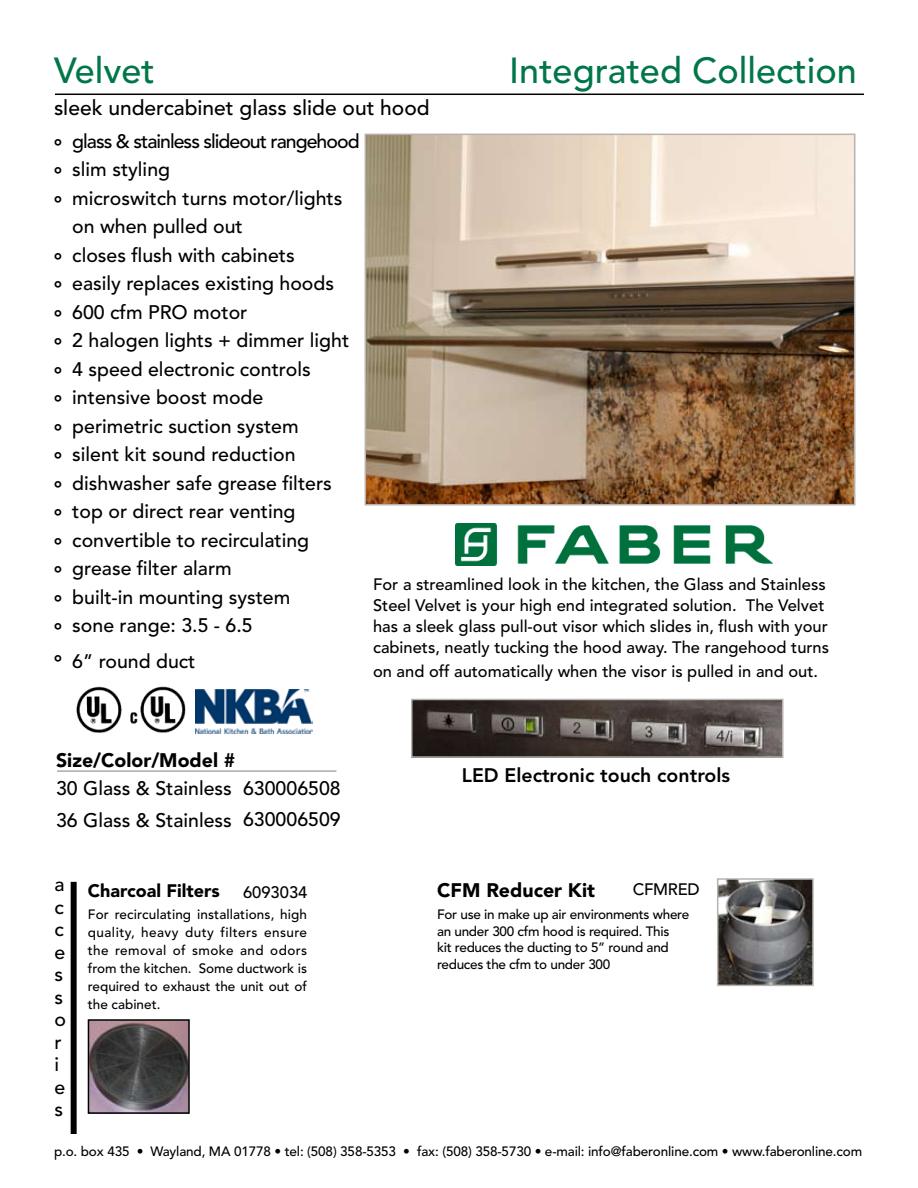
<style>
.page{position:relative;width:918px;height:1188px;background:#fff}
.page>*{position:absolute;margin:0;border:0;box-sizing:border-box;transform-origin:0 0}
.t1{font:500 36px "Avenir";color:#017649}
.t2{font:500 21px "Avenir";color:#000}
.t3{font:500 19.5px/28.5px "Avenir";color:#000}
.t4{font:900 19.5px/28.5px "Avenir";color:#000;text-align:justify}
.t5{font:800 19.5px "Avenir";color:#000}
.t6{font:900 18px "Avenir";color:#000}
.t7{font:500 16.5px/21px "Avenir";color:#000}
.t8{font:500 13.5px/18px "Avenir";letter-spacing:-.01em;color:#000;text-align:justify}
</style>
<div class="page">
<hr style="left:55px;top:94px;width:809px;height:1px;background:#000">
<hr style="left:57px;top:770px;width:279px;height:2px;background:#a7a9ac">
<div style="left:71px;top:882px;width:6px;height:252px;background:#000"></div>
<img style="left:76px;top:686px;width:110px;height:47px">
<img style="left:368px;top:137px;width:484px;height:366px">
<div style="left:365px;top:134px;width:490px;height:372px;border:2px solid #b8b3af"></div>
<img style="left:195px;top:690px;width:118px;height:43px">
<img style="left:456px;top:524px;width:316px;height:42px">
<img style="left:720px;top:881px;width:91px;height:102px">
<div style="left:717px;top:878px;width:97px;height:108px;border:2px solid #b8b3af"></div>
<img style="left:91px;top:1022px;width:96px;height:89px">
<div style="left:88px;top:1019px;width:102px;height:95px;border:2px solid #000"></div>
<img style="left:414px;top:702px;width:366px;height:53px">
<div style="left:411px;top:699px;width:372px;height:59px;border:2px solid #b8b3af"></div>
<h1 class="t1" style="left:54px;top:50px;width:102px">Velvet</h1>
<p class="t2" style="left:54px;top:95px;width:377px">sleek undercabinet glass slide out hood</p>
<h1 class="t1" style="left:509px;top:50px;width:349px">Integrated Collection</h1>
<p class="t4" style="left:54px;top:132px;width:9px">° ° °</p>
<p class="t4" style="left:54px;top:246px;width:9px">° ° ° ° ° ° ° ° ° ° ° ° ° °</p>
<p class="t4" style="left:54px;top:648px;width:9px">°</p>
<p class="t3" style="left:72px;top:127px;width:289px">glass &amp; stainless slideout rangehood slim styling<br>microswitch turns motor/lights on when pulled out<br>closes flush with cabinets<br>easily replaces existing hoods<br>600 cfm PRO motor<br>2 halogen lights + dimmer light<br>4 speed electronic controls intensive boost mode<br>perimetric suction system<br>silent kit sound reduction dishwasher safe grease filters top or direct rear venting convertible to recirculating grease filter alarm<br>built-in mounting system<br>sone range: 3.5 - 6.5</p>
<p class="t3" style="left:72px;top:648px;width:125px">6” round duct</p>
<p class="t7" style="left:373px;top:574px;width:458px">For a streamlined look in the kitchen, the Glass and Stainless Steel Velvet is your high end integrated solution. The Velvet has a sleek glass pull-out visor which slides in, flush with your cabinets, neatly tucking the hood away. The rangehood turns</p>
<p class="t7" style="left:373px;top:661px;width:447px">on and off automatically when the visor is pulled in and out.</p>
<p class="t4" style="left:56px;top:746px;width:181px">Size/Color/Model #</p>
<p class="t3" style="left:56px;top:773px;width:177px;line-height:31.5px">30 Glass &amp; Stainless<br>36 Glass &amp; Stainless</p>
<p class="t3" style="left:243px;top:773px;width:99px;line-height:31.5px">630006508<br>630006509</p>
<p class="t5" style="left:462px;top:763px;width:270px">LED Electronic touch controls</p>
<p class="t3" style="left:54px;top:874px;width:13px;line-height:22.5px">a c c e s s o r i e s</p>
<p class="t8" style="left:54px;top:1143px;width:810px">p.o. box 435 • Wayland, MA 01778 • tel: (508) 358-5353 • fax: (508) 358-5730 • e-mail: info@faberonline.com • www.faberonline.com</p>
<p class="t4" style="left:437px;top:876px;width:159px">CFM Reducer Kit</p>
<p class="t7" style="left:633px;top:879px;width:68px">CFMRED</p>
<p class="t6" style="left:88px;top:880px;width:134px">Charcoal Filters</p>
<p class="t7" style="left:243px;top:882px;width:66px">6093034</p>
<p class="t8" style="left:88px;top:906px;width:221px">For recirculating installations, high quality, heavy duty filters ensure the removal of smoke and odors from the kitchen. Some ductwork is required to exhaust the unit out of the cabinet.</p>
<p class="t8" style="left:437px;top:907px;width:254px;line-height:16.5px;text-align:left">For use in make up air environments where an under 300 cfm hood is required. This<br>kit reduces the ducting to 5” round and reduces the cfm to under 300</p>
</div>
